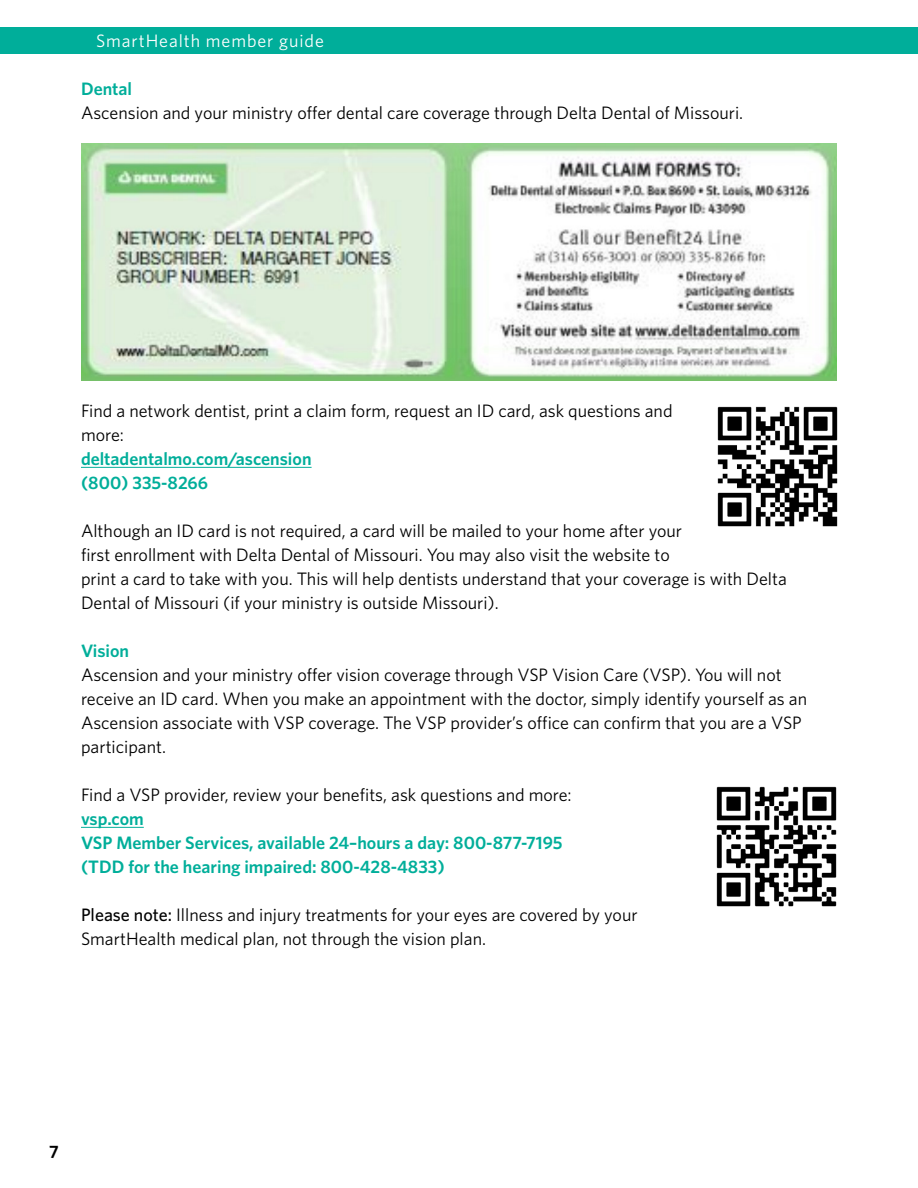
<style>
.page{position:relative;width:918px;height:1188px;background:#fff}
.page>*{position:absolute;margin:0;border:0;box-sizing:border-box;transform-origin:0 0}
.t1{font:18px/24px "Whitney";color:#000}
.t2{font:600 18px/24px "Whitney";color:#00ae9a}
.t3{font:18px "Whitney";letter-spacing:.05em;color:#fff}
.t4{font:600 18px "Whitney";color:#000}
.s1{font-weight:500}
</style>
<div class="page">
<div style="left:0;top:27px;width:918px;height:27px;background:#00ae9a"></div>
<hr style="left:81px;top:467px;width:231px;height:1px;background:#00ae9a">
<hr style="left:81px;top:827px;width:63px;height:1px;background:#00ae9a">
<img style="left:81px;top:143px;width:756px;height:237px">
<img style="left:717px;top:406px;width:121px;height:121px">
<img style="left:716px;top:786px;width:121px;height:121px">
<p class="t3" style="left:96px;top:30px;width:229px">SmartHealth member guide</p>
<p class="t2" style="left:81px;top:77px;width:53px">Dental</p>
<p class="t1" style="left:81px;top:101px;width:664px">Ascension and your ministry offer dental care coverage through Delta Dental of Missouri.</p>
<p class="t1" style="left:81px;top:398px;width:593px">Find a network dentist, print a claim form, request an ID card, ask questions and more:</p>
<p class="t2" style="left:81px;top:446px;width:232px">deltadentalmo.com/ascension (800) 335-8266</p>
<p class="t1" style="left:81px;top:518px;width:707px">Although an ID card is not required, a card will be mailed to your home after your<br>first enrollment with Delta Dental of Missouri. You may also visit the website to<br>print a card to take with you. This will help dentists understand that your coverage is with Delta Dental of Missouri (if your ministry is outside Missouri).</p>
<p class="t2" style="left:81px;top:638px;width:50px">Vision</p>
<p class="t1" style="left:81px;top:662px;width:728px">Ascension and your ministry offer vision coverage through VSP Vision Care (VSP). You will not receive an ID card. When you make an appointment with the doctor, simply identify yourself as an Ascension associate with VSP coverage. The VSP provider’s office can confirm that you are a VSP participant.</p>
<p class="t1" style="left:81px;top:782px;width:492px">Find a VSP provider, review your benefits, ask questions and more:</p>
<p class="t2" style="left:81px;top:806px;width:483px">vsp.com<br>VSP Member Services, available 24–hours a day: 800-877-7195 (TDD for the hearing impaired: 800-428-4833)</p>
<p class="t1" style="left:81px;top:902px;width:558px"><span class="s1">Please note:</span> Illness and injury treatments for your eyes are covered by your<br>SmartHealth medical plan, not through the vision plan.</p>
<p class="t4" style="left:49px;top:1141px;width:11px">7</p>
</div>
